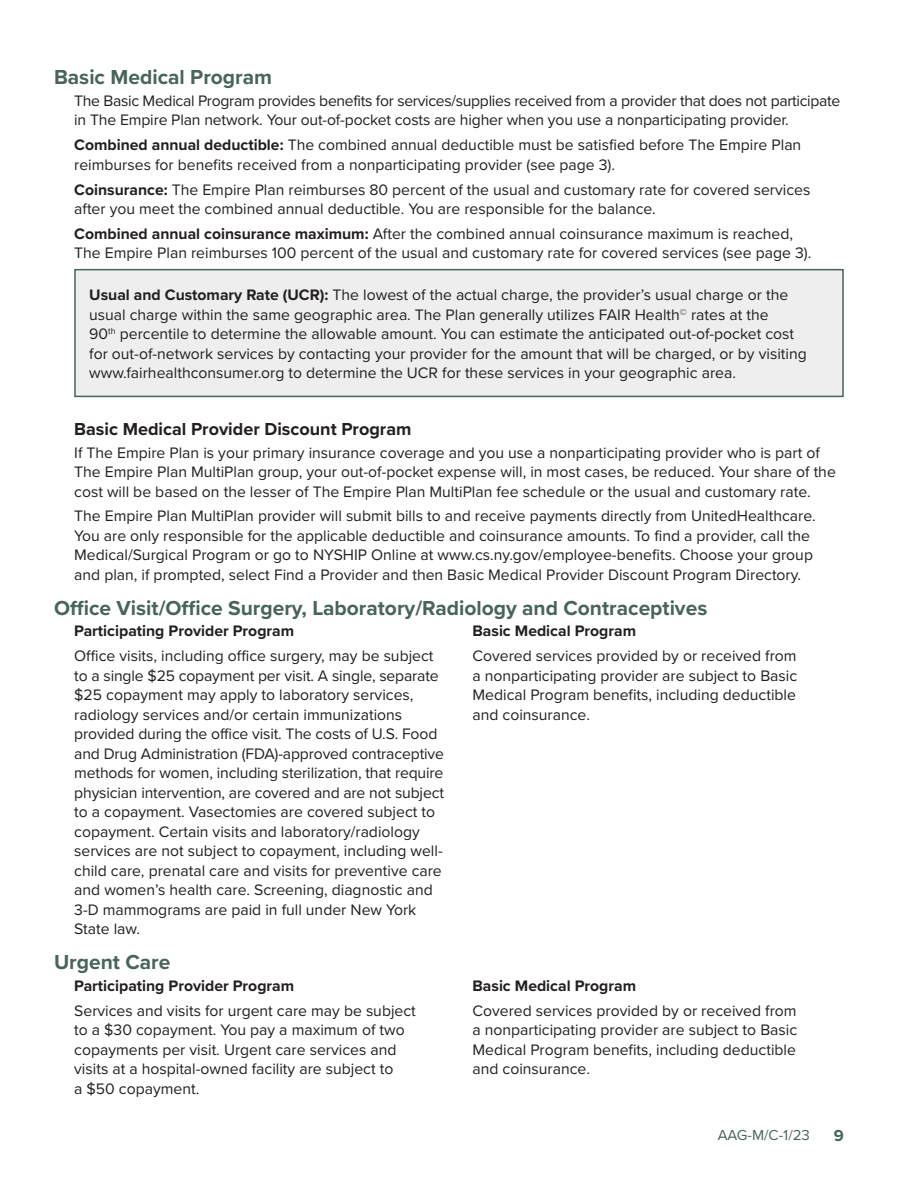
<style>
.page{position:relative;width:918px;height:1188px;background:#fff}
.page>*{position:absolute;margin:0;border:0;box-sizing:border-box;transform-origin:0 0}
._2023_AAG_body_10_5{font:700 21px "Proxima Nova";color:#48645b}
._2023_AAG_Secondary{font:700 21px "Proxima Nova";color:#48645b}
._2023_AAG_Tertiary_H{font:700 18px "Proxima Nova";color:#231f20}
.t1{font:700 16.5px "Proxima Nova";color:#48645b}
._2023_AAG_body_10_5-2{font:15.75px/19.5px "Proxima Nova";color:#231f20}
._2023_AAG_Callout_bo{font:15.75px/19.5px "Proxima Nova";color:#231f20}
._2023_AAG_body_10_5-3{font:15.75px/19.5px "Proxima Nova";letter-spacing:-.02em;color:#231f20}
._2023_AAG_body_above{font:15.75px/19.5px "Proxima Nova";color:#231f20}
.t2{font:15px "Proxima Nova";color:#48645b}
.s1{font-weight:700}
</style>
<div class="page">
<div style="left:75px;top:270px;width:768px;height:126px;background:#eee"></div>
<div style="left:74px;top:269px;width:770px;height:128px;border:2px solid #48645b"></div>
<p class="_2023_AAG_Secondary" style="left:54px;top:61px;width:220px">Basic Medical Program</p>
<p class="_2023_AAG_body_10_5-3" style="left:74px;top:90px;width:768px">The Basic Medical Program provides benefits for services/supplies received from a provider that does not participate in The Empire Plan network. Your out-of-pocket costs are higher when you use a nonparticipating provider.</p>
<p class="_2023_AAG_body_10_5-2" style="left:74px;top:134px;width:729px"><span class="s1">Combined annual deductible:</span> The combined annual deductible must be satisfied before The Empire Plan reimburses for benefits received from a nonparticipating provider (see page 3).</p>
<p class="_2023_AAG_body_10_5-2" style="left:74px;top:179px;width:738px"><span class="s1">Coinsurance:</span> The Empire Plan reimburses 80 percent of the usual and customary rate for covered services after you meet the combined annual deductible. You are responsible for the balance.</p>
<p class="_2023_AAG_body_above" style="left:74px;top:223px;width:739px"><span class="s1">Combined annual coinsurance maximum:</span> After the combined annual coinsurance maximum is reached,<br>The Empire Plan reimburses 100 percent of the usual and customary rate for covered services (see page 3).</p>
<p class="_2023_AAG_Callout_bo" style="left:89px;top:285px;width:719px"><span class="s1">Usual and Customary Rate (UCR):</span> The lowest of the actual charge, the provider’s usual charge or the usual charge within the same geographic area. The Plan generally utilizes FAIR Health<sup>©</sup> rates at the<br>90<sup>th</sup> percentile to determine the allowable amount. You can estimate the anticipated out-of-pocket cost for out-of-network services by contacting your provider for the amount that will be charged, or by visiting www.fairhealthconsumer.org to determine the UCR for these services in your geographic area.</p>
<p class="_2023_AAG_Tertiary_H" style="left:74px;top:415px;width:339px">Basic Medical Provider Discount Program</p>
<p class="_2023_AAG_body_10_5-2" style="left:74px;top:442px;width:763px">If The Empire Plan is your primary insurance coverage and you use a nonparticipating provider who is part of<br>The Empire Plan MultiPlan group, your out-of-pocket expense will, in most cases, be reduced. Your share of the cost will be based on the lesser of The Empire Plan MultiPlan fee schedule or the usual and customary rate.</p>
<p class="_2023_AAG_body_10_5-2" style="left:74px;top:506px;width:743px">The Empire Plan MultiPlan provider will submit bills to and receive payments directly from UnitedHealthcare.<br>You are only responsible for the applicable deductible and coinsurance amounts. To find a provider, call the Medical/Surgical Program or go to NYSHIP Online at www.cs.ny.gov/employee-benefits. Choose your group and plan, if prompted, select Find a Provider and then Basic Medical Provider Discount Program Directory.</p>
<p class="_2023_AAG_body_10_5" style="left:54px;top:592px;width:655px">Office Visit/Office Surgery, Laboratory/Radiology and Contraceptives</p>
<p class="_2023_AAG_body_10_5-2" style="left:74px;top:618px;width:361px;line-height:24.9px"><span class="s1">Participating Provider Program<br></span>Office visits, including office surgery, may be subject</p>
<p class="_2023_AAG_body_10_5-2" style="left:74px;top:665px;width:371px">to a single $25 copayment per visit. A single, separate $25 copayment may apply to laboratory services, radiology services and/or certain immunizations provided during the office visit. The costs of U.S. Food and Drug Administration (FDA)-approved contraceptive methods for women, including sterilization, that require physician intervention, are covered and are not subject to a copayment. Vasectomies are covered subject to copayment. Certain visits and laboratory/radiology services are not subject to copayment, including well&shy;child care, prenatal care and visits for preventive care and women’s health care. Screening, diagnostic and 3-D mammograms are paid in full under New York State law.</p>
<p class="_2023_AAG_body_10_5-2" style="left:472px;top:618px;width:326px;line-height:24.9px"><span class="s1">Basic Medical Program<br></span>Covered services provided by or received from</p>
<p class="_2023_AAG_body_10_5-2" style="left:472px;top:665px;width:326px;text-align:justify">a nonparticipating provider are subject to Basic Medical Program benefits, including deductible and coinsurance.</p>
<p class="_2023_AAG_body_10_5" style="left:54px;top:946px;width:118px">Urgent Care</p>
<p class="_2023_AAG_body_10_5-2" style="left:74px;top:972px;width:343px;line-height:24.9px"><span class="s1">Participating Provider Program<br></span>Services and visits for urgent care may be subject</p>
<p class="_2023_AAG_body_10_5-2" style="left:74px;top:1019px;width:332px">to a $30 copayment. You pay a maximum of two copayments per visit. Urgent care services and visits at a hospital-owned facility are subject to a $50 copayment.</p>
<p class="_2023_AAG_body_10_5-2" style="left:472px;top:972px;width:326px;line-height:24.9px"><span class="s1">Basic Medical Program<br></span>Covered services provided by or received from</p>
<p class="_2023_AAG_body_10_5-2" style="left:472px;top:1019px;width:326px;text-align:justify">a nonparticipating provider are subject to Basic Medical Program benefits, including deductible and coinsurance.</p>
<p class="t2" style="left:718px;top:1124px;width:94px">AAG-M/C-1/23</p>
<p class="t1" style="left:834px;top:1123px;width:12px">9</p>
</div>
